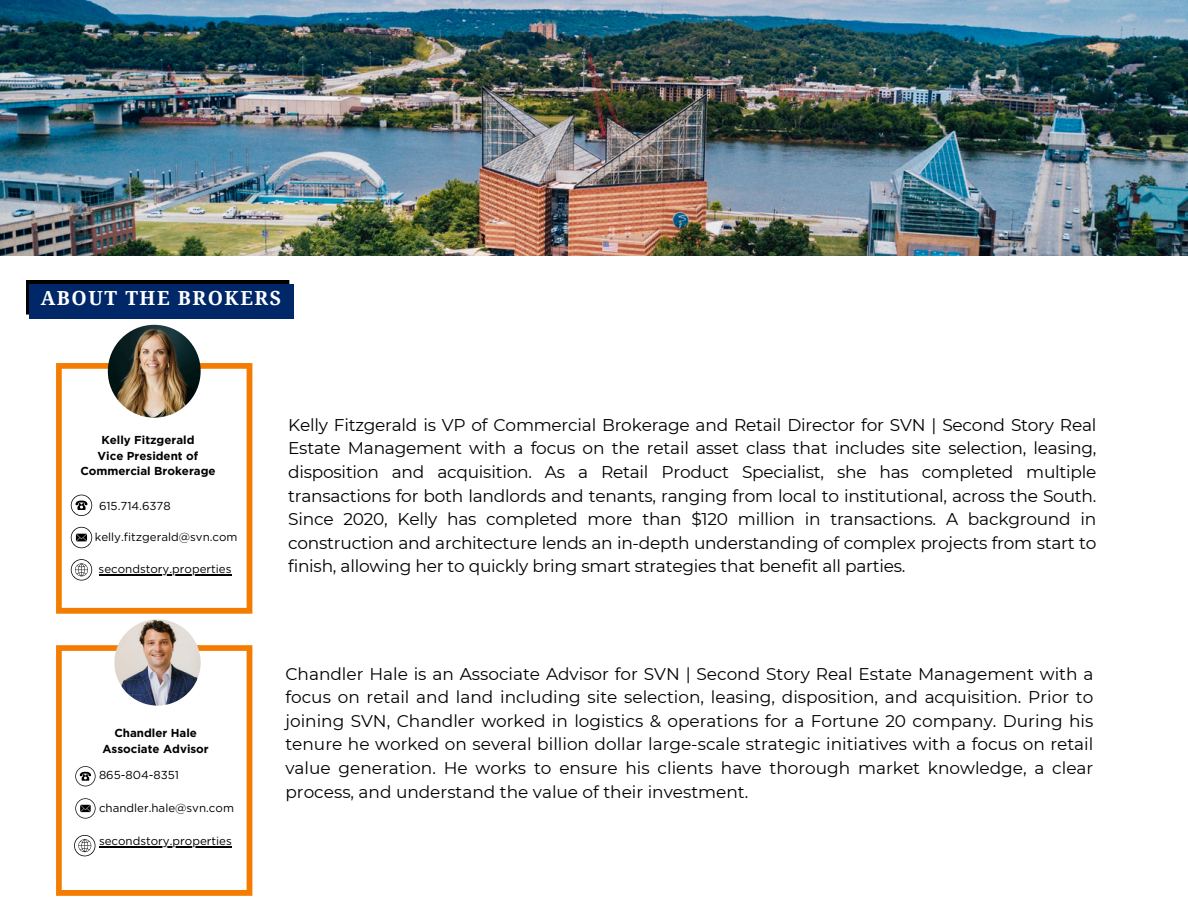
<style>
.page{position:relative;width:1188px;height:918px;background:#fff}
.page>*{position:absolute;margin:0;border:0;box-sizing:border-box;transform-origin:0 0}
.t1{font:700 19.5px "Noto Serif";letter-spacing:.08em;color:#fff}
.t2{font:16.95px/23.7px "Montserrat";letter-spacing:-.005em;color:#000;text-align:justify}
.t3{font:11.55px "Gotham";color:#000}
.t4{font:700 11.55px/15.9px "Gotham";color:#000;text-align:center}
</style>
<div class="page">
<svg style="left:26px;top:280px;width:263px;height:35px"></svg>
<div style="left:30px;top:284px;width:264px;height:35px;background:#002868"></div>
<img style="left:0;top:0;width:1188px;height:256px">
<svg style="left:56px;top:363px;width:196px;height:251px"></svg>
<img style="left:108px;top:325px;width:93px;height:93px;border-radius:50%">
<svg style="left:71px;top:559px;width:21px;height:22px"></svg>
<hr style="left:99px;top:574px;width:132px;height:1px;background:#000">
<svg style="left:56px;top:645px;width:196px;height:251px"></svg>
<img style="left:114px;top:619px;width:87px;height:87px;border-radius:50%">
<hr style="left:99px;top:846px;width:133px;height:2px;background:#000">
<h1 class="t1" style="left:41px;top:284px;width:242px">ABOUT THE BROKERS</h1>
<h3 class="t4" style="left:80px;top:432px;width:137px">Kelly Fitzgerald<br>Vice President of<br>Commercial Brokerage</h3>
<p class="t3" style="left:99px;top:499px;width:73px">615.714.6378</p>
<p class="t3" style="left:95px;top:530px;width:144px">kelly.fitzgerald@svn.com</p>
<p class="t3" style="left:99px;top:562px;width:134px">secondstory.properties</p>
<p class="t2" style="left:288px;top:413px;width:810px">Kelly Fitzgerald is VP of Commercial Brokerage and Retail Director for SVN | Second Story Real Estate Management with a focus on the retail asset class that includes site selection, leasing, disposition and acquisition. As a Retail Product Specialist, she has completed multiple transactions for both landlords and tenants, ranging from local to institutional, across the South.<br>Since 2020, Kelly has completed more than $120 million in transactions. A background in construction and architecture lends an in-depth understanding of complex projects from start to finish, allowing her to quickly bring smart strategies that benefit all parties.</p>
<h3 class="t4" style="left:103px;top:725px;width:108px">Chandler Hale<br>Associate Advisor</h3>
<p class="t3" style="left:99px;top:768px;width:82px">865-804-8351</p>
<p class="t3" style="left:99px;top:801px;width:136px">chandler.hale@svn.com</p>
<p class="t3" style="left:99px;top:834px;width:134px">secondstory.properties</p>
<p class="t2" style="left:285px;top:662px;width:810px">Chandler Hale is an Associate Advisor for SVN | Second Story Real Estate Management with a focus on retail and land including site selection, leasing, disposition, and acquisition. Prior to joining SVN, Chandler worked in logistics &amp; operations for a Fortune 20 company. During his tenure he worked on several billion dollar large-scale strategic initiatives with a focus on retail value generation. He works to ensure his clients have thorough market knowledge, a clear process, and understand the value of their investment.</p>
</div>
